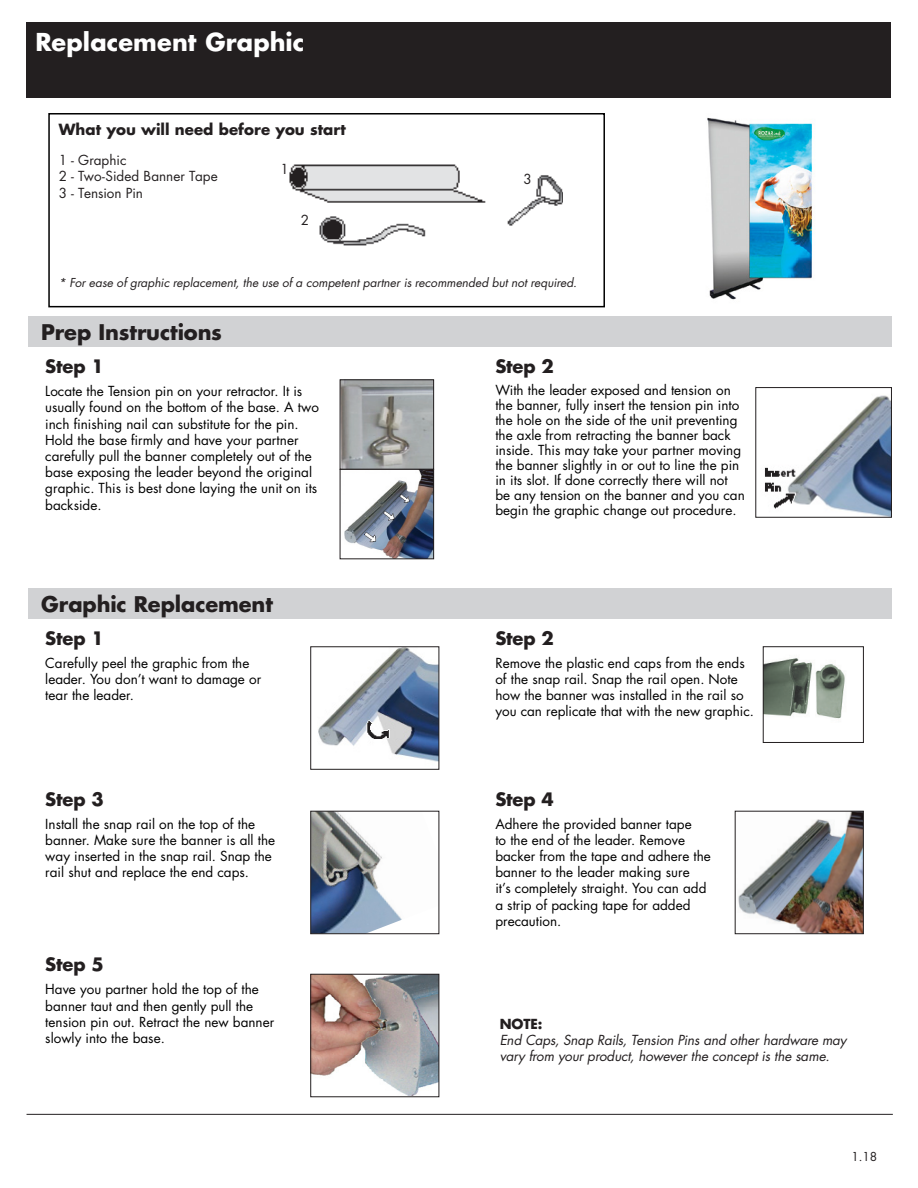
<style>
.page{position:relative;width:918px;height:1188px;background:#fff}
.page>*{position:absolute;margin:0;border:0;box-sizing:border-box;transform-origin:0 0}
.t1{font:700 24px "Futura";letter-spacing:.005em;color:#fff}
.t2{font:700 21px "Futura";letter-spacing:-.005em;color:#231f20}
.t3{font:700 18px "Futura";letter-spacing:-.01em;color:#231f20}
.t4{font:700 15px "Futura";letter-spacing:.005em;color:#231f20}
.t5{font:13.5px/16.2px "Futura";color:#000}
.t6{font:italic 13.5px/16.2px "Futura";letter-spacing:-.005em;color:#231f20}
.t7{font:13.5px/16.5px "Futura";color:#231f20}
.t8{font:700 13.5px "Futura";color:#231f20}
.t9{font:italic 12px "Futura";color:#231f20}
.t10{font:12px "Futura";color:#231f20}
</style>
<div class="page">
<div style="left:27px;top:22px;width:864px;height:75px;background:#231f20"></div>
<img style="left:289px;top:164px;width:273px;height:82px">
<img style="left:707px;top:117px;width:106px;height:183px">
<div style="left:48px;top:113px;width:557px;height:194px;border:2px solid #000"></div>
<div style="left:28px;top:317px;width:864px;height:30px;background:#d1d2d4"></div>
<div style="left:28px;top:588px;width:864px;height:30px;background:#d1d2d4"></div>
<hr style="left:27px;top:1114px;width:866px;height:1px;background:#231f20">
<img style="left:342px;top:382px;width:90px;height:175px">
<img style="left:318px;top:649px;width:119px;height:113px">
<div style="left:310px;top:647px;width:129px;height:123px;border:1px solid #231f20"></div>
<img style="left:312px;top:813px;width:90px;height:119px">
<div style="left:310px;top:811px;width:129px;height:123px;border:1px solid #231f20"></div>
<img style="left:312px;top:976px;width:125px;height:119px">
<div style="left:310px;top:974px;width:129px;height:123px;border:1px solid #231f20"></div>
<img style="left:738px;top:813px;width:124px;height:119px">
<div style="left:735px;top:811px;width:129px;height:123px;border:1px solid #231f20"></div>
<img style="left:765px;top:658px;width:80px;height:61px">
<div style="left:763px;top:647px;width:101px;height:96px;border:1px solid #231f20"></div>
<div style="left:340px;top:469px;width:94px;height:90px;border:1px solid #231f20"></div>
<img style="left:764px;top:395px;width:126px;height:121px">
<div style="left:756px;top:387px;width:136px;height:131px;border:1px solid #231f20"></div>
<h1 class="t1" style="left:36px;top:25px;width:270px">Replacement Graphic</h1>
<p class="t4" style="left:59px;top:119px;width:289px">What you will need before you start</p>
<p class="t7" style="left:59px;top:151px;width:161px">1 - Graphic<br>2 - Two-Sided Banner Tape<br>3 - Tension Pin</p>
<p class="t7" style="left:280px;top:161px;width:10px">1</p>
<p class="t7" style="left:301px;top:212px;width:10px">2</p>
<p class="t7" style="left:523px;top:171px;width:10px">3</p>
<p class="t9" style="left:59px;top:274px;width:519px">* For ease of graphic replacement, the use of a competent partner is recommended but not required.</p>
<h2 class="t2" style="left:41px;top:318px;width:182px">Prep Instructions</h2>
<h3 class="t3" style="left:45px;top:354px;width:60px">Step 1</h3>
<p class="t5" style="left:45px;top:383px;width:275px">Locate the Tension pin on your retractor. It is usually found on the bottom of the base. A two inch finishing nail can substitute for the pin.<br>Hold the base firmly and have your partner carefully pull the banner completely out of the base exposing the leader beyond the original graphic. This is best done laying the unit on its backside.</p>
<h2 class="t2" style="left:41px;top:589px;width:233px">Graphic Replacement</h2>
<h3 class="t3" style="left:45px;top:625px;width:60px">Step 1</h3>
<p class="t5" style="left:45px;top:654px;width:217px">Carefully peel the graphic from the leader. You don’t want to damage or tear the leader.</p>
<h3 class="t3" style="left:45px;top:786px;width:60px">Step 3</h3>
<p class="t5" style="left:45px;top:815px;width:231px">Install the snap rail on the top of the banner. Make sure the banner is all the way inserted in the snap rail. Snap the rail shut and replace the end caps.</p>
<h3 class="t3" style="left:45px;top:952px;width:60px">Step 5</h3>
<p class="t5" style="left:45px;top:981px;width:230px">Have you partner hold the top of the banner taut and then gently pull the tension pin out. Retract the new banner slowly into the base.</p>
<h3 class="t3" style="left:495px;top:354px;width:60px">Step 2</h3>
<p class="t5" style="left:495px;top:382px;width:251px;line-height:15px">With the leader exposed and tension on the banner, fully insert the tension pin into the hole on the side of the unit preventing the axle from retracting the banner back inside. This may take your partner moving the banner slightly in or out to line the pin in its slot. If done correctly there will not be any tension on the banner and you can begin the graphic change out procedure.</p>
<h3 class="t3" style="left:495px;top:625px;width:60px">Step 2</h3>
<p class="t5" style="left:495px;top:654px;width:260px">Remove the plastic end caps from the ends of the snap rail. Snap the rail open. Note how the banner was installed in the rail so you can replicate that with the new graphic.</p>
<h3 class="t3" style="left:495px;top:786px;width:60px">Step 4</h3>
<p class="t5" style="left:495px;top:815px;width:217px">Adhere the provided banner tape<br>to the end of the leader. Remove backer from the tape and adhere the banner to the leader making sure<br>it’s completely straight. You can add a strip of packing tape for added precaution.</p>
<p class="t8" style="left:500px;top:1014px;width:44px">NOTE:</p>
<p class="t6" style="left:500px;top:1032px;width:348px">End Caps, Snap Rails, Tension Pins and other hardware may vary from your product, however the concept is the same.</p>
<p class="t10" style="left:851px;top:1148px;width:27px">1.18</p>
</div>
